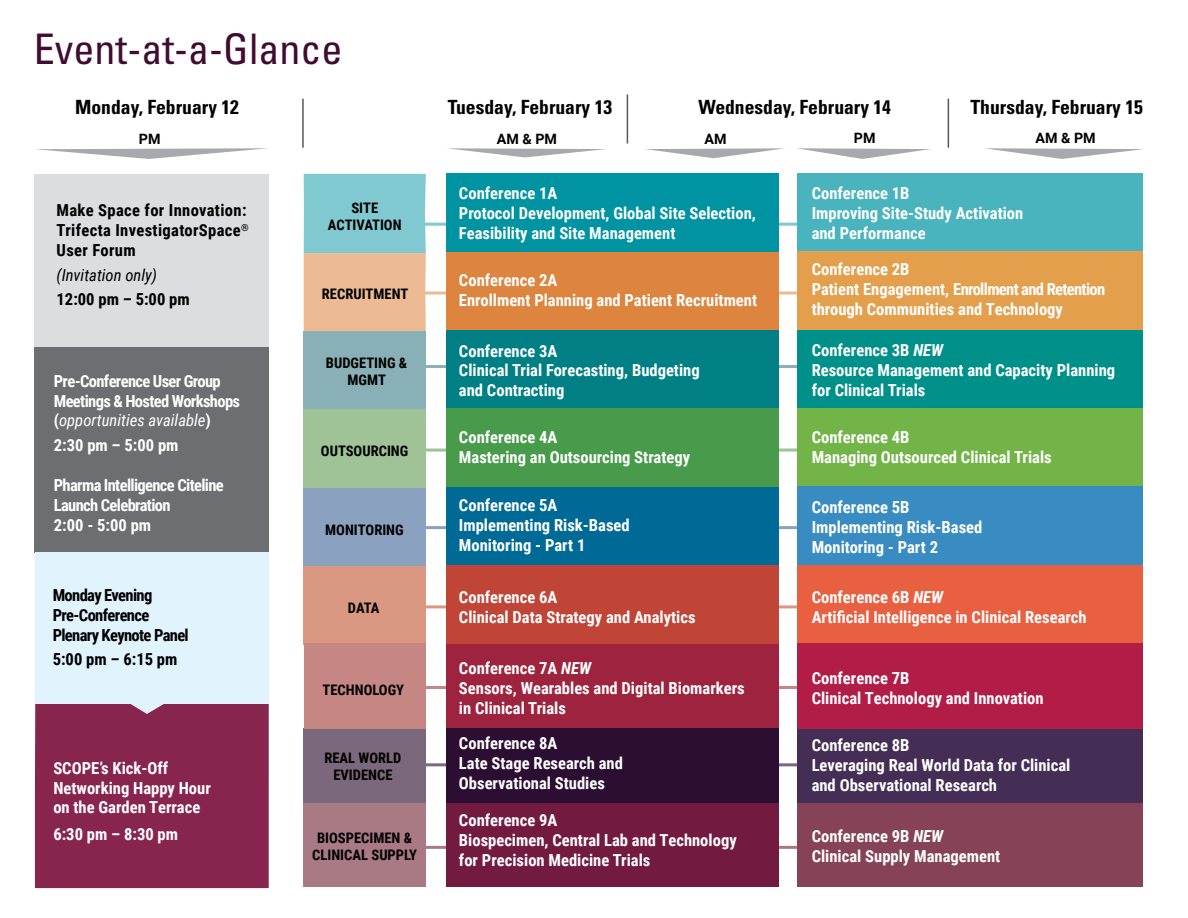
<style>
.page{position:relative;width:1188px;height:918px;background:#fff}
.page>*{position:absolute;margin:0;border:0;box-sizing:border-box;transform-origin:0 0}
.t1{font:condensed 42.15px "Univers LT Std";color:#410c31}
.t2{font:700 condensed 19.65px "Univers LT Std";color:#000}
.t3{font:700 16.65px/20px "Roboto Condensed";color:#fff}
.t4{font:700 16.65px/20px "Roboto Condensed";letter-spacing:-.04em;color:#fff}
.t5{font:700 16.65px/20px "Roboto Condensed";letter-spacing:.02em;color:#000}
.t6{font:700 16.65px/20px "Roboto Condensed";letter-spacing:-.04em;color:#000}
.t7{font:700 16.65px "Roboto Condensed";color:#000}
.t8{font:italic 16.65px "Roboto Condensed";color:#000}
.t9{font:700 14.55px/17.4px "Roboto Condensed";color:#000;text-align:center}
.t10{font:700 14.25px "Roboto";color:#000}
.s1{font-weight:400;font-style:italic}
.s2{font-style:italic}
</style>
<div class="page">
<hr style="left:407px;top:686px;width:721px;height:3px;background:#c58684">
<div style="left:446px;top:643px;width:333px;height:91px;background:#9e233e"></div>
<hr style="left:423px;top:846px;width:714px;height:3px;background:#aa7a84">
<hr style="left:423px;top:763px;width:714px;height:3px;background:#7b687c">
<hr style="left:416px;top:605px;width:721px;height:3px;background:#da9883">
<hr style="left:416px;top:526px;width:721px;height:3px;background:#8aa2c0">
<hr style="left:422px;top:449px;width:721px;height:3px;background:#9fc297">
<hr style="left:413px;top:365px;width:721px;height:3px;background:#88b0b6">
<svg style="left:426px;top:291px;width:371px;height:4px"></svg>
<hr style="left:423px;top:223px;width:714px;height:3px;background:#80c9d0">
<div style="left:34px;top:347px;width:235px;height:206px;background:#6d6e71"></div>
<div style="left:35px;top:553px;width:234px;height:229px;background:#e1f4fd"></div>
<svg style="left:304px;top:174px;width:122px;height:157px"></svg>
<div style="left:304px;top:331px;width:122px;height:79px;background:#88b0b6"></div>
<div style="left:304px;top:487px;width:122px;height:79px;background:#8aa2c0"></div>
<div style="left:304px;top:566px;width:122px;height:78px;background:#da9883"></div>
<div style="left:304px;top:728px;width:122px;height:76px;background:#7b687c"></div>
<div style="left:304px;top:409px;width:122px;height:78px;background:#9fc297"></div>
<div style="left:304px;top:803px;width:122px;height:84px;background:#aa7a84"></div>
<div style="left:446px;top:487px;width:333px;height:78px;background:#006a97"></div>
<div style="left:446px;top:173px;width:333px;height:80px;background:#0093a1"></div>
<div style="left:446px;top:252px;width:333px;height:78px;background:#dd843e"></div>
<div style="left:446px;top:330px;width:333px;height:79px;background:#008084"></div>
<div style="left:446px;top:408px;width:333px;height:79px;background:#479b4a"></div>
<div style="left:446px;top:565px;width:333px;height:79px;background:#c04536"></div>
<div style="left:446px;top:728px;width:333px;height:75px;background:#2d0e33"></div>
<div style="left:446px;top:803px;width:333px;height:84px;background:#721a40"></div>
<div style="left:797px;top:174px;width:346px;height:79px;background:#4ab4be"></div>
<div style="left:797px;top:252px;width:346px;height:78px;background:#e49f4d"></div>
<div style="left:797px;top:330px;width:346px;height:79px;background:#00908a"></div>
<div style="left:797px;top:408px;width:346px;height:79px;background:#72b447"></div>
<div style="left:797px;top:487px;width:346px;height:78px;background:#398cc1"></div>
<div style="left:797px;top:565px;width:346px;height:79px;background:#e96041"></div>
<div style="left:797px;top:728px;width:346px;height:80px;background:#442e55"></div>
<div style="left:797px;top:803px;width:346px;height:84px;background:#864357"></div>
<svg style="left:36px;top:148px;width:231px;height:11px"></svg>
<svg style="left:448px;top:148px;width:158px;height:9px"></svg>
<svg style="left:646px;top:148px;width:138px;height:10px"></svg>
<svg style="left:797px;top:148px;width:133px;height:11px"></svg>
<svg style="left:985px;top:148px;width:158px;height:11px"></svg>
<hr style="left:627px;top:94px;width:1px;height:50px;background:#58595b">
<hr style="left:948px;top:99px;width:1px;height:49px;background:#58595b">
<hr style="left:302px;top:99px;width:2px;height:49px;background:#58595b">
<div style="left:35px;top:704px;width:234px;height:184px;background:#88254f"></div>
<div style="left:304px;top:643px;width:122px;height:86px;background:#c58684"></div>
<div style="left:797px;top:643px;width:346px;height:86px;background:#b11d47"></div>
<div style="left:34px;top:174px;width:235px;height:173px;background:#dcddde"></div>
<h1 class="t1" style="left:34px;top:23px;width:310px">Event-at-a-Glance</h1>
<p class="t2" style="left:75px;top:95px;width:165px">Monday, February 12</p>
<p class="t2" style="left:448px;top:95px;width:166px">Tuesday, February 13</p>
<p class="t2" style="left:698px;top:95px;width:194px">Wednesday, February 14</p>
<p class="t2" style="left:970px;top:95px;width:174px">Thursday, February 15</p>
<p class="t10" style="left:139px;top:129px;width:23px">PM</p>
<p class="t10" style="left:497px;top:129px;width:62px">AM &amp; PM</p>
<p class="t10" style="left:705px;top:129px;width:24px">AM</p>
<p class="t10" style="left:854px;top:128px;width:23px">PM</p>
<p class="t10" style="left:1036px;top:128px;width:62px">AM &amp; PM</p>
<p class="t5" style="left:57px;top:200px;width:194px">Make Space for Innovation:<br>Trifecta InvestigatorSpace<sup>®<br></sup>User Forum</p>
<p class="t8" style="left:57px;top:263px;width:102px">(Invitation only)</p>
<p class="t7" style="left:57px;top:288px;width:135px">12:00 pm – 5:00 pm</p>
<p class="t4" style="left:54px;top:370px;width:188px">Pre-Conference User Group<br>Meetings &amp; Hosted Workshops (<span class="s1">opportunities available</span>)</p>
<p class="t3" style="left:54px;top:434px;width:126px">2:30 pm – 5:00 pm</p>
<p class="t4" style="left:54px;top:474px;width:172px">Pharma Intelligence Citeline<br>Launch Celebration<br>2:00 - 5:00 pm</p>
<p class="t6" style="left:53px;top:584px;width:138px">Monday Evening<br>Pre-Conference<br>Plenary Keynote Panel</p>
<p class="t7" style="left:53px;top:647px;width:126px">5:00 pm – 6:15 pm</p>
<p class="t3" style="left:53px;top:758px;width:159px">SCOPE’s Kick-Off<br>Networking Happy Hour on the Garden Terrace</p>
<p class="t3" style="left:53px;top:823px;width:126px">6:30 pm – 8:30 pm</p>
<p class="t9" style="left:328px;top:198px;width:75px">SITE<br>ACTIVATION</p>
<p class="t9" style="left:322px;top:285px;width:88px">RECRUITMENT</p>
<p class="t9" style="left:326px;top:354px;width:83px">BUDGETING &amp;<br>MGMT</p>
<p class="t9" style="left:321px;top:442px;width:89px">OUTSOURCING</p>
<p class="t9" style="left:325px;top:521px;width:80px">MONITORING</p>
<p class="t9" style="left:348px;top:599px;width:33px">DATA</p>
<p class="t9" style="left:323px;top:680px;width:83px">TECHNOLOGY</p>
<p class="t9" style="left:324px;top:748px;width:78px">REAL WORLD<br>EVIDENCE</p>
<p class="t9" style="left:312px;top:828px;width:106px">BIOSPECIMEN &amp;<br>CLINICAL SUPPLY</p>
<p class="t3" style="left:459px;top:183px;width:298px">Conference 1A<br>Protocol Development, Global Site Selection,<br>Feasibility and Site Management</p>
<p class="t3" style="left:459px;top:270px;width:300px">Conference 2A<br>Enrollment Planning and Patient Recruitment</p>
<p class="t3" style="left:459px;top:340px;width:242px">Conference 3A<br>Clinical Trial Forecasting, Budgeting and Contracting</p>
<p class="t3" style="left:459px;top:426px;width:233px">Conference 4A<br>Mastering an Outsourcing Strategy</p>
<p class="t3" style="left:459px;top:495px;width:172px">Conference 5A<br>Implementing Risk-Based<br>Monitoring - Part 1</p>
<p class="t3" style="left:459px;top:586px;width:238px">Conference 6A<br>Clinical Data Strategy and Analytics</p>
<p class="t3" style="left:812px;top:183px;width:213px">Conference 1B<br>Improving Site-Study Activation and Performance</p>
<p class="t3" style="left:812px;top:259px;width:295px">Conference 2B<br>Patient Engagement, Enrollment and Retention through Communities and Technology</p>
<p class="t3" style="left:812px;top:340px;width:305px">Conference 3B <span class="s2">NEW<br></span>Resource Management and Capacity Planning for Clinical Trials</p>
<p class="t3" style="left:812px;top:426px;width:242px">Conference 4B<br>Managing Outsourced Clinical Trials</p>
<p class="t3" style="left:812px;top:496px;width:172px">Conference 5B<br>Implementing Risk-Based<br>Monitoring - Part 2</p>
<p class="t3" style="left:812px;top:587px;width:276px">Conference 6B <span class="s2">NEW<br></span>Artificial Intelligence in Clinical Research</p>
<p class="t3" style="left:459px;top:658px;width:287px">Conference 7A <span class="s2">NEW<br></span>Sensors, Wearables and Digital Biomarkers in Clinical Trials</p>
<p class="t3" style="left:812px;top:668px;width:233px">Conference 7B<br>Clinical Technology and Innovation</p>
<p class="t3" style="left:459px;top:733px;width:166px">Conference 8A<br>Late Stage Research and<br>Observational Studies</p>
<p class="t3" style="left:459px;top:810px;width:279px">Conference 9A<br>Biospecimen, Central Lab and Technology for Precision Medicine Trials</p>
<p class="t3" style="left:812px;top:735px;width:260px">Conference 8B<br>Leveraging Real World Data for Clinical and Observational Research</p>
<p class="t3" style="left:812px;top:825px;width:190px">Conference 9B <span class="s2">NEW<br></span>Clinical Supply Management</p>
</div>
